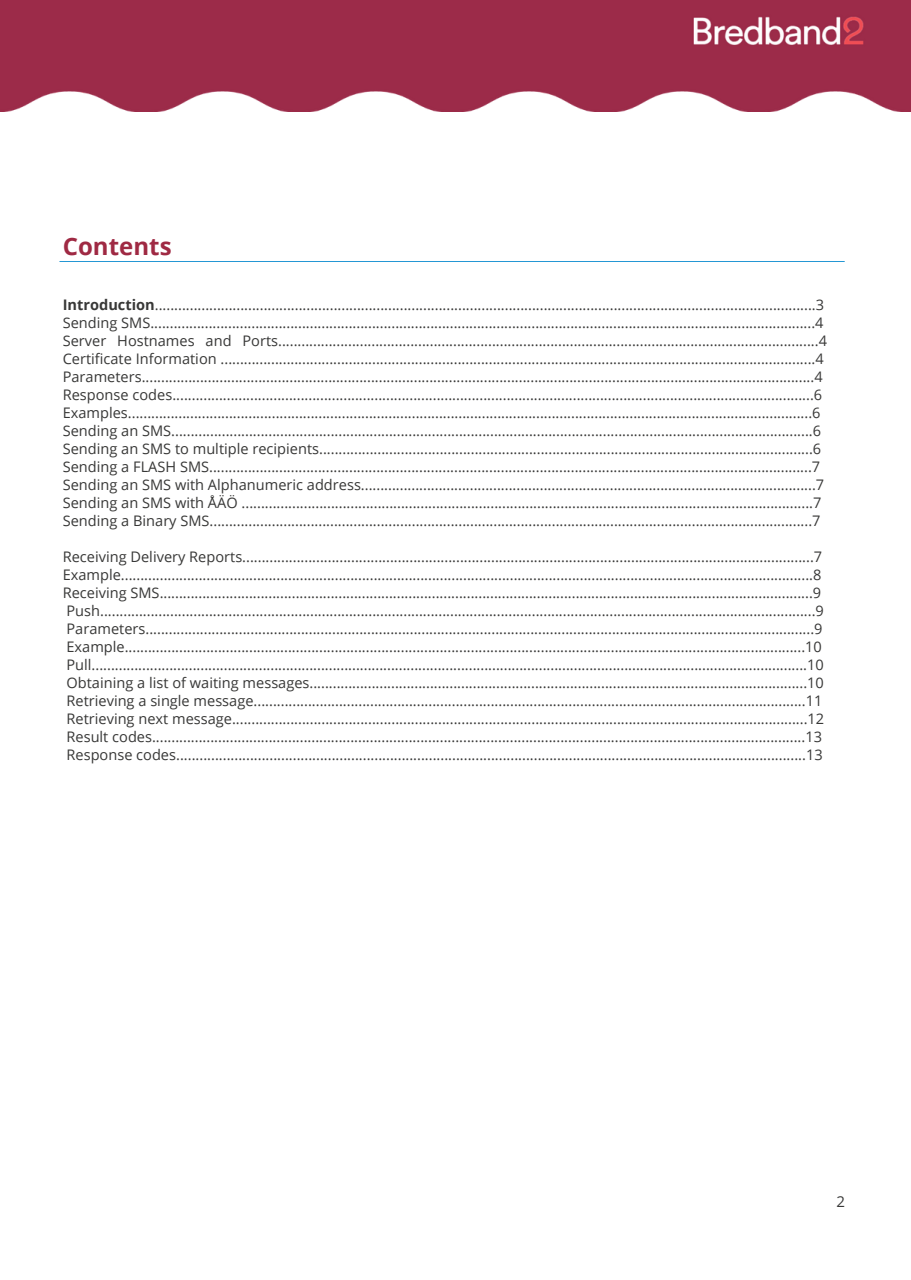
<style>
.page{position:relative;width:911px;height:1280px;background:#fff}
.page>*{position:absolute;margin:0;border:0;box-sizing:border-box;transform-origin:0 0}
.t1{font:700 24px "Open Sans";color:#9f2943}
.t2{font:15px "Open Sans";color:#383837}
.t3{font:14.55px/18px "Open Sans";color:#383837}
.s1{font-weight:700}
</style>
<div class="page">
<hr style="left:59px;top:261px;width:785px;height:1px;background:#0086cd">
<img style="left:0;top:0;width:910px;height:111px">
<h1 class="t1" style="left:63px;top:229px;width:110px">Contents</h1>
<p class="t3" style="left:63px;top:295px;width:765px"><span class="s1">Introduction</span>..........................................................................................................................................................................3<br>Sending SMS...........................................................................................................................................................................4<br>Server Hostnames and Ports...........................................................................................................................................4<br>Certificate Information .........................................................................................................................................................4<br>Parameters.............................................................................................................................................................................4<br>Response codes.....................................................................................................................................................................6<br>Examples................................................................................................................................................................................6<br>Sending an SMS.....................................................................................................................................................................6<br>Sending an SMS to multiple recipients...............................................................................................................................6<br>Sending a FLASH SMS...........................................................................................................................................................7<br>Sending an SMS with Alphanumeric address.....................................................................................................................7<br>Sending an SMS with ÅÄÖ ...................................................................................................................................................7<br>Sending a Binary SMS...........................................................................................................................................................7</p>
<p class="t3" style="left:63px;top:547px;width:762px">Receiving Delivery Reports...................................................................................................................................................7<br>Example..................................................................................................................................................................................8<br>Receiving SMS........................................................................................................................................................................9<br>Push........................................................................................................................................................................................9<br>Parameters............................................................................................................................................................................9<br>Example...............................................................................................................................................................................10<br>Pull........................................................................................................................................................................................10<br>Obtaining a list of waiting messages................................................................................................................................10<br>Retrieving a single message..............................................................................................................................................11<br>Retrieving next message....................................................................................................................................................12<br>Result codes........................................................................................................................................................................13<br>Response codes..................................................................................................................................................................13</p>
<p class="t2" style="left:836px;top:1190px;width:10px">2</p>
</div>
